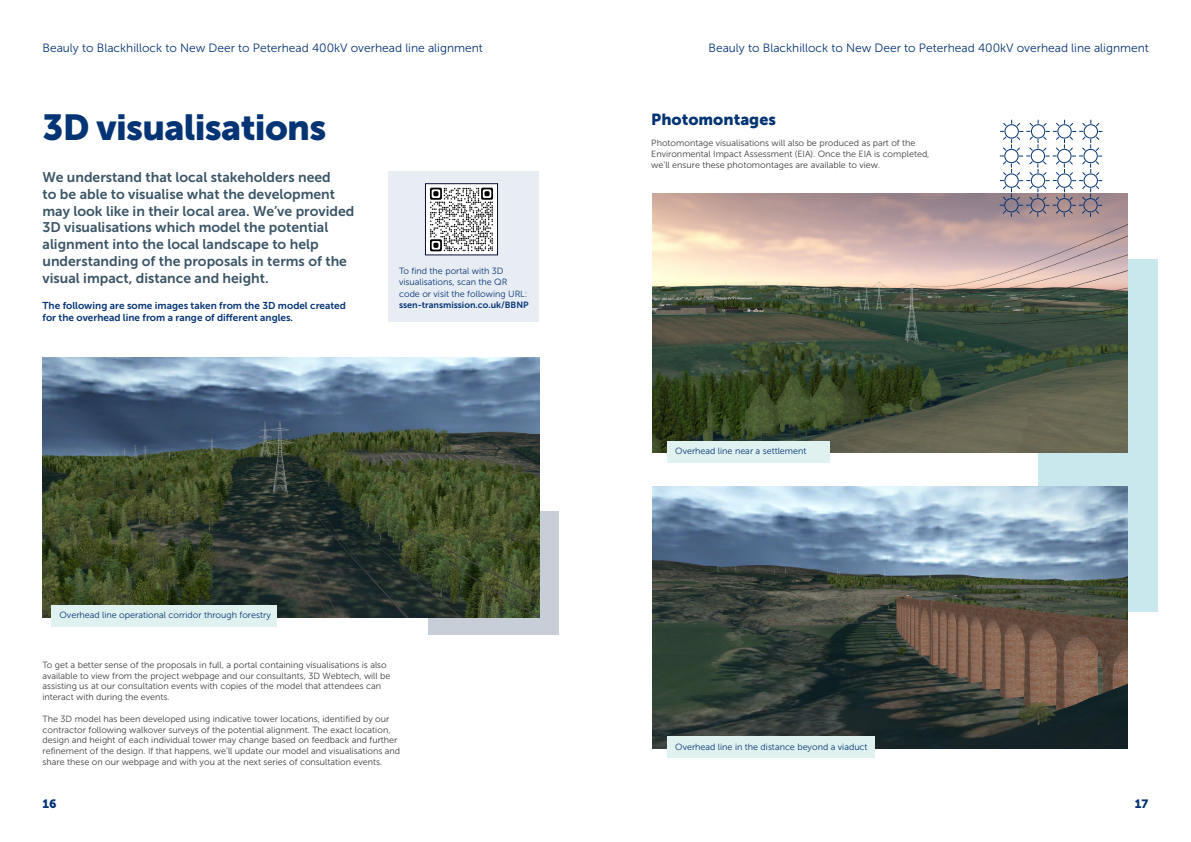
<style>
.page{position:relative;width:1191px;height:842px;background:#fff}
.page>*{position:absolute;margin:0;border:0;box-sizing:border-box;transform-origin:0 0}
.Page_Title{font:36px "Museo Sans 900";letter-spacing:-.02em;color:#053474}
.Head_1{font:16px "Museo Sans 900";color:#053474}
.Intro_Para{font:14px/16.8px "Museo Sans 700";color:#3b5566}
.t1{font:12px "Museo Sans 300";color:#053474}
.t2{font:12px "Museo Sans 900";color:#053474}
.Body_Text{font:10px "Museo Sans 700";color:#053474}
.Body_Text-2{font:9px/10.8px "Museo Sans 300";color:#3e3e3f}
.Body_Text-3{font:9px/11.3px "Museo Sans 300";color:#053474}
.s1{font-family:"Museo Sans 700"}
</style>
<div class="page">
<div style="left:428px;top:511px;width:130px;height:123px;background:#c7ced7"></div>
<div style="left:388px;top:172px;width:151px;height:150px;background:#e8edf4"></div>
<img style="left:43px;top:358px;width:497px;height:259px">
<div style="left:52px;top:605px;width:225px;height:22px;background:#e0f2f0"></div>
<img style="left:427px;top:185px;width:69px;height:68px">
<div style="left:425px;top:183px;width:73px;height:72px;border:1px solid #080d35"></div>
<div style="left:1037px;top:260px;width:120px;height:352px;background:#c8e8ee"></div>
<img style="left:652px;top:193px;width:475px;height:260px">
<img style="left:652px;top:486px;width:475px;height:263px">
<div style="left:667px;top:441px;width:163px;height:22px;background:#e0f2f0"></div>
<div style="left:667px;top:736px;width:207px;height:22px;background:#e0f2f0"></div>
<svg style="left:999px;top:120px;width:103px;height:97px"></svg>
<h3 class="t1" style="left:43px;top:41px;width:442px">Beauly to Blackhillock to New Deer to Peterhead 400kV overhead line alignment</h3>
<h3 class="t1" style="left:708px;top:41px;width:442px">Beauly to Blackhillock to New Deer to Peterhead 400kV overhead line alignment</h3>
<p class="Page_Title" style="left:43px;top:107px;width:285px">3D visualisations</p>
<p class="Intro_Para" style="left:43px;top:169px;width:290px">We understand that local stakeholders need</p>
<p class="Intro_Para" style="left:43px;top:186px;width:294px">to be able to visualise what the development</p>
<p class="Intro_Para" style="left:43px;top:202px;width:313px">may look like in their local area. We’ve provided</p>
<p class="Intro_Para" style="left:43px;top:219px;width:306px">3D visualisations which model the potential alignment into the local landscape to help understanding of the proposals in terms of the visual impact, distance and height.</p>
<p class="Body_Text" style="left:43px;top:300px;width:305px">The following are some images taken from the 3D model created</p>
<p class="Body_Text" style="left:43px;top:312px;width:252px">for the overhead line from a range of different angles.</p>
<p class="Body_Text-3" style="left:399px;top:266px;width:131px">To find the portal with 3D visualisations, scan the QR code or visit the following URL: <span class="s1">ssen-transmission.co.uk/BBNP</span></p>
<p class="Body_Text-3" style="left:60px;top:610px;width:213px">Overhead line operational corridor through forestry</p>
<p class="Body_Text-2" style="left:42px;top:659px;width:349px">To get a better sense of the proposals in full, a portal containing visualisations is also available to view from the project webpage and our consultants, 3D Webtech, will be assisting us at our consultation events with copies of the model that attendees can interact with during the events.</p>
<p class="Body_Text-2" style="left:42px;top:713px;width:359px">The 3D model has been developed using indicative tower locations, identified by our contractor following walkover surveys of the potential alignment. The exact location, design and height of each individual tower may change based on feedback and further refinement of the design. If that happens, we’ll update our model and visualisations and share these on our webpage and with you at the next series of consultation events.</p>
<p class="Head_1" style="left:651px;top:110px;width:126px">Photomontages</p>
<p class="Body_Text-2" style="left:651px;top:138px;width:280px">Photomontage visualisations will also be produced as part of the<br>Environmental Impact Assessment (EIA). Once the EIA is completed, we’ll ensure these photomontages are available to view.</p>
<p class="Body_Text-3" style="left:675px;top:446px;width:133px">Overhead line near a settlement</p>
<p class="Body_Text-3" style="left:675px;top:741px;width:194px">Overhead line in the distance beyond a viaduct</p>
<h3 class="t2" style="left:43px;top:797px;width:16px">16</h3>
<h3 class="t2" style="left:1135px;top:797px;width:15px">17</h3>
</div>
